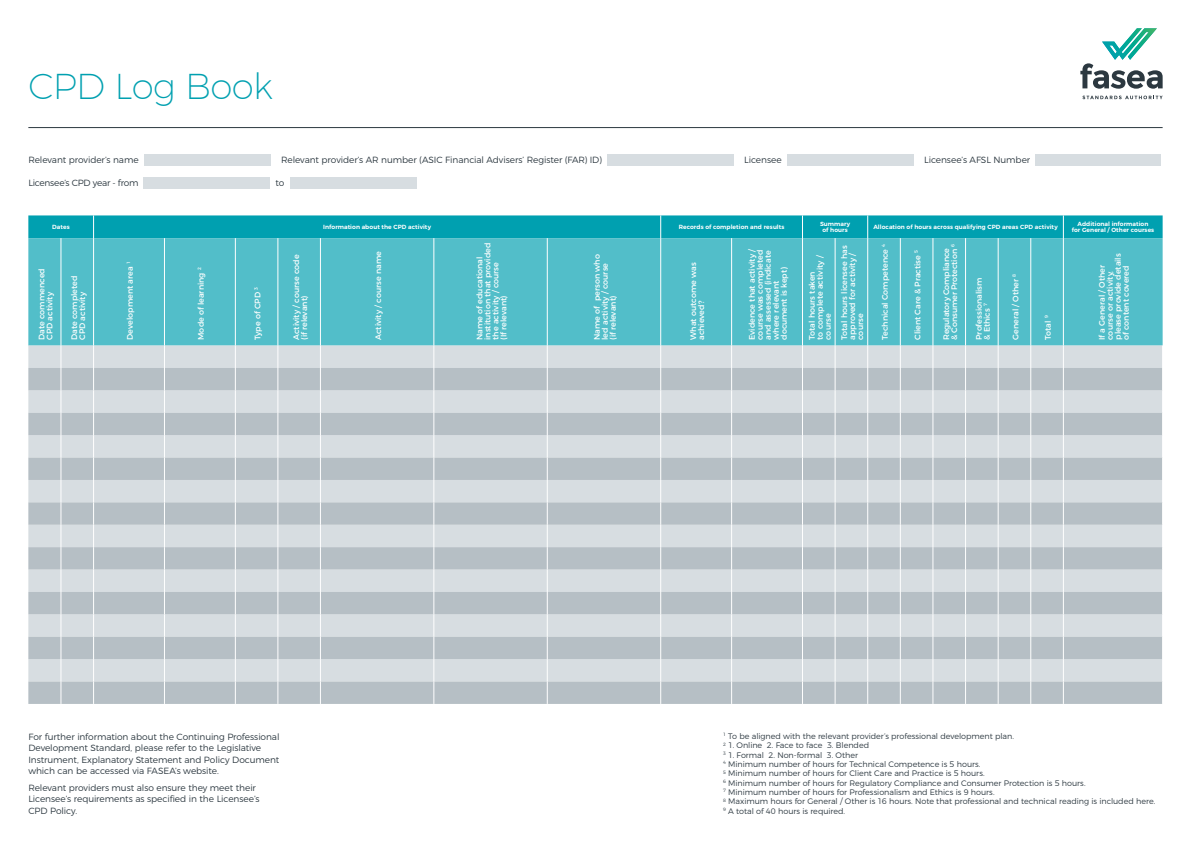
<style>
.page{position:relative;width:1191px;height:842px;background:#fff}
.page>*{position:absolute;margin:0;border:0;box-sizing:border-box;transform-origin:0 0}
.t1{font:200 36px "Montserrat";letter-spacing:-.02em;color:#00a0b0}
.t2{font:300 9px/11.3px "Montserrat";letter-spacing:-.01em;color:#2c3840}
.t3{font:300 9px "Montserrat";letter-spacing:-.03em;color:#2c3840}
.t4{font:8px/8px "Montserrat";letter-spacing:-.005em;color:#fff}
.t5{font:300 8px/9.3px "Montserrat";letter-spacing:-.005em;color:#2c3840}
.t6{font:600 6px/6.6px "Montserrat";letter-spacing:.005em;color:#fff;text-align:center}
</style>
<div class="page">
<svg style="left:1082px;top:96px;width:80px;height:3px"></svg>
<svg style="left:1080px;top:28px;width:82px;height:61px"></svg>
<img style="left:1102px;top:28px;width:54px;height:32px">
<div style="left:28px;top:238px;width:1134px;height:108px;background:#52bec9"></div>
<div style="left:28px;top:346px;width:1134px;height:22px;background:#d7dde1"></div>
<svg style="left:28px;top:368px;width:1134px;height:336px;background:#c5cdd2"></svg>
<hr style="left:61px;top:238px;width:1px;height:108px;background:#fff">
<hr style="left:93px;top:238px;width:1px;height:108px;background:#fff">
<hr style="left:164px;top:238px;width:1px;height:108px;background:#fff">
<hr style="left:235px;top:238px;width:1px;height:108px;background:#fff">
<hr style="left:278px;top:238px;width:1px;height:108px;background:#fff">
<hr style="left:320px;top:238px;width:1px;height:108px;background:#fff">
<hr style="left:433px;top:238px;width:1px;height:108px;background:#fff">
<hr style="left:867px;top:238px;width:1px;height:108px;background:#fff">
<hr style="left:900px;top:238px;width:1px;height:108px;background:#fff">
<hr style="left:932px;top:238px;width:1px;height:108px;background:#fff">
<hr style="left:965px;top:238px;width:1px;height:108px;background:#fff">
<hr style="left:998px;top:238px;width:1px;height:108px;background:#fff">
<hr style="left:1030px;top:238px;width:1px;height:108px;background:#fff">
<svg style="left:61px;top:346px;width:1px;height:358px"></svg>
<svg style="left:93px;top:346px;width:1px;height:358px"></svg>
<svg style="left:164px;top:346px;width:1px;height:358px"></svg>
<svg style="left:235px;top:346px;width:1px;height:358px"></svg>
<svg style="left:278px;top:346px;width:1px;height:358px"></svg>
<svg style="left:320px;top:346px;width:1px;height:358px"></svg>
<svg style="left:433px;top:346px;width:1px;height:358px"></svg>
<svg style="left:867px;top:346px;width:1px;height:358px"></svg>
<svg style="left:900px;top:346px;width:1px;height:358px"></svg>
<svg style="left:932px;top:346px;width:1px;height:358px"></svg>
<svg style="left:965px;top:346px;width:1px;height:358px"></svg>
<svg style="left:998px;top:346px;width:1px;height:358px"></svg>
<svg style="left:1030px;top:346px;width:1px;height:358px"></svg>
<hr style="left:547px;top:238px;width:1px;height:108px;background:#fff">
<hr style="left:660px;top:238px;width:1px;height:108px;background:#fff">
<svg style="left:547px;top:346px;width:1px;height:358px"></svg>
<svg style="left:660px;top:346px;width:1px;height:358px"></svg>
<svg style="left:1063px;top:346px;width:1px;height:358px"></svg>
<hr style="left:731px;top:238px;width:1px;height:108px;background:#fff">
<hr style="left:1063px;top:238px;width:1px;height:108px;background:#fff">
<svg style="left:731px;top:346px;width:1px;height:358px"></svg>
<div style="left:28px;top:215px;width:1134px;height:23px;background:#00a0b0"></div>
<hr style="left:802px;top:238px;width:1px;height:108px;background:#fff">
<hr style="left:835px;top:238px;width:1px;height:108px;background:#fff">
<svg style="left:802px;top:346px;width:1px;height:358px"></svg>
<svg style="left:835px;top:346px;width:1px;height:358px"></svg>
<hr style="left:28px;top:127px;width:1134px;height:1px;background:#2c3840">
<div style="left:144px;top:154px;width:127px;height:11px;background:#d7dde1"></div>
<div style="left:607px;top:154px;width:127px;height:11px;background:#d7dde1"></div>
<div style="left:787px;top:154px;width:126px;height:11px;background:#d7dde1"></div>
<div style="left:1035px;top:154px;width:125px;height:11px;background:#d7dde1"></div>
<div style="left:143px;top:178px;width:127px;height:11px;background:#d7dde1"></div>
<div style="left:289px;top:178px;width:127px;height:11px;background:#d7dde1"></div>
<h1 class="t1" style="left:28px;top:59px;width:246px">CPD Log Book</h1>
<p class="t2" style="left:28px;top:153px;width:112px">Relevant provider’s name</p>
<p class="t2" style="left:281px;top:153px;width:322px">Relevant provider’s AR number (ASIC Financial Advisers’ Register (FAR) ID)</p>
<p class="t2" style="left:744px;top:153px;width:39px">Licensee</p>
<p class="t2" style="left:924px;top:153px;width:108px">Licensee’s AFSL Number</p>
<p class="t3" style="left:28px;top:176px;width:112px">Licensee’s CPD year - from</p>
<p class="t2" style="left:275px;top:177px;width:10px">to</p>
<p class="t6" style="left:52px;top:223px;width:19px">Dates</p>
<p class="t6" style="left:323px;top:223px;width:109px">Information about the CPD activity</p>
<p class="t6" style="left:678px;top:223px;width:107px">Records of completion and results</p>
<p class="t6" style="left:820px;top:220px;width:32px">Summary of hours</p>
<p class="t6" style="left:873px;top:223px;width:186px">Allocation of hours across qualifying CPD areas CPD activity</p>
<p class="t6" style="left:1071px;top:220px;width:84px">Additional information<br>for General / Other courses</p>
<p class="t4" style="left:37px;top:340px;width:73px;rotate:-90deg">Date commenced<br>CPD activity</p>
<p class="t4" style="left:70px;top:340px;width:66px;rotate:-90deg">Date completed<br>CPD activity</p>
<p class="t4" style="left:291px;top:340px;width:87px;rotate:-90deg">Activity / course code (if relevant)</p>
<p class="t4" style="left:373px;top:340px;width:90px;rotate:-90deg">Activity / course name</p>
<p class="t4" style="left:475px;top:340px;width:99px;rotate:-90deg">Name of educational institution that provided the activity / course<br>(If relevant)</p>
<p class="t4" style="left:592px;top:340px;width:87px;rotate:-90deg">Name of person who led activity / course (if relevant)</p>
<p class="t4" style="left:688px;top:340px;width:79px;rotate:-90deg">What outcome was achieved?</p>
<p class="t4" style="left:747px;top:340px;width:93px;rotate:-90deg">Evidence that activity / course was completed and assessed (indicate where relevant document is kept)</p>
<p class="t4" style="left:807px;top:340px;width:87px;rotate:-90deg">Total hours taken<br>to complete activity / course</p>
<p class="t4" style="left:839px;top:340px;width:96px;rotate:-90deg">Total hours licensee has approved for activity / course</p>
<p class="t4" style="left:880px;top:340px;width:98px;rotate:-90deg">Technical Competence <sup>4</sup></p>
<p class="t4" style="left:913px;top:340px;width:91px;rotate:-90deg">Client Care &amp; Practise <sup>5</sup></p>
<p class="t4" style="left:941px;top:340px;width:97px;rotate:-90deg">Regulatory Compliance &amp; Consumer Protection <sup>6</sup></p>
<p class="t4" style="left:1097px;top:340px;width:88px;rotate:-90deg">If a General / Other course or activity, please provide details of content covered</p>
<p class="t4" style="left:125px;top:340px;width:80px;rotate:-90deg">Development area <sup>1</sup></p>
<p class="t4" style="left:196px;top:340px;width:74px;rotate:-90deg">Mode of learning <sup>2</sup></p>
<p class="t4" style="left:974px;top:340px;width:64px;rotate:-90deg">Professionalism &amp; Ethics <sup>7</sup></p>
<p class="t4" style="left:1010px;top:340px;width:68px;rotate:-90deg">General / Other <sup>8</sup></p>
<p class="t4" style="left:253px;top:340px;width:54px;rotate:-90deg">Type of CPD <sup>3</sup></p>
<p class="t4" style="left:1043px;top:340px;width:26px;rotate:-90deg">Total <sup>9</sup></p>
<p class="t2" style="left:28px;top:730px;width:253px">For further information about the Continuing Professional Development Standard, please refer to the Legislative Instrument, Explanatory Statement and Policy Document which can be accessed via FASEA’s website.</p>
<p class="t2" style="left:28px;top:781px;width:233px">Relevant providers must also ensure they meet their<br>Licensee’s requirements as specified in the Licensee’s<br>CPD Policy.</p>
<p class="t5" style="left:723px;top:731px;width:434px"><sup>1</sup> To be aligned with the relevant provider’s professional development plan.<br><sup>2</sup> 1. Online 2. Face to face 3. Blended<br><sup>3</sup> 1. Formal 2. Non-formal 3. Other<br><sup>4</sup> Minimum number of hours for Technical Competence is 5 hours.<br><sup>5</sup> Minimum number of hours for Client Care and Practice is 5 hours.<br><sup>6</sup> Minimum number of hours for Regulatory Compliance and Consumer Protection is 5 hours.<br><sup>7</sup> Minimum number of hours for Professionalism and Ethics is 9 hours.<br><sup>8</sup> Maximum hours for General / Other is 16 hours. Note that professional and technical reading is included here.<br><sup>9</sup> A total of 40 hours is required.</p>
</div>
